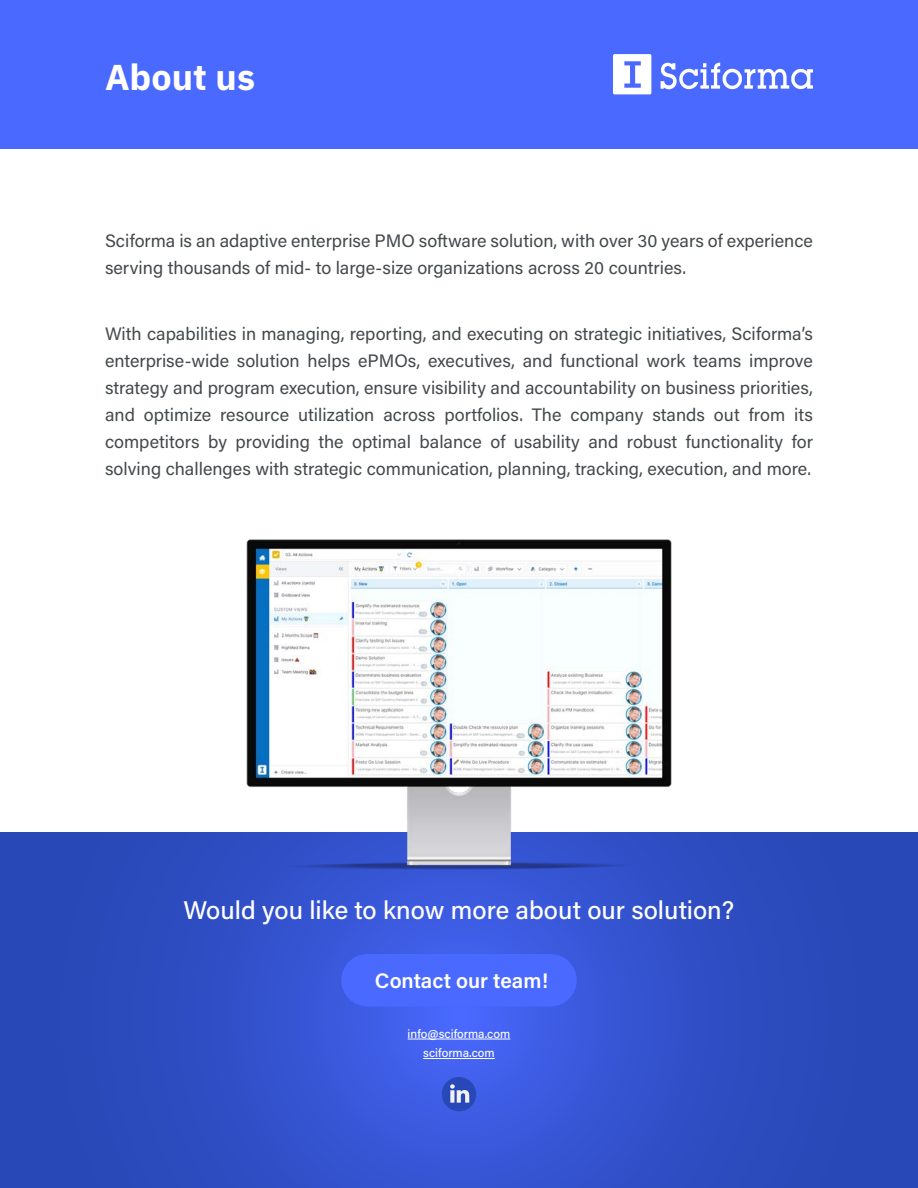
<style>
.page{position:relative;width:918px;height:1188px;background:#fff}
.page>*{position:absolute;margin:0;border:0;box-sizing:border-box;transform-origin:0 0}
.section_titles{font:700 36px "IBM Plex Sans";color:#fff}
.section_titles-2{font:500 25.5px "Acumin Pro";color:#fff}
.section_titles-3{font:600 21px "Acumin Pro";color:#fff}
.t1{font:18px/27px "Acumin Pro";color:#44494c}
.t2{font:500 12px "Acumin Pro";color:#fff}
</style>
<div class="page">
<div style="left:0;top:0;width:918px;height:148px;background:#4a69ff"></div>
<svg style="left:613px;top:54px;width:38px;height:40px;background:#e3e7ff"></svg>
<svg style="left:661px;top:63px;width:152px;height:26px"></svg>
<svg style="left:0;top:832px;width:918px;height:356px;background:#304fc6"></svg>
<hr style="left:408px;top:1039px;width:102px;height:1px;background:#fff">
<hr style="left:423px;top:1058px;width:72px;height:1px;background:#fff">
<div style="left:442px;top:1077px;width:34px;height:34px;background:#2948b7;border-radius:50%"></div>
<svg style="left:450px;top:1084px;width:19px;height:19px"></svg>
<img style="left:120px;top:539px;width:678px;height:418px">
<div style="left:341px;top:954px;width:236px;height:52px;background:#4a69ff;border-radius:26px"></div>
<p class="section_titles" style="left:105px;top:48px;width:152px">About us</p>
<p class="t1" style="left:105px;top:226px;width:709px">Sciforma is an adaptive enterprise PMO software solution, with over 30 years of experience serving thousands of mid- to large-size organizations across 20 countries.</p>
<p class="t1" style="left:105px;top:319px;width:710px;text-align:justify">With capabilities in managing, reporting, and executing on strategic initiatives, Sciforma’s enterprise-wide solution helps ePMOs, executives, and functional work teams improve strategy and program execution, ensure visibility and accountability on business priorities, and optimize resource utilization across portfolios. The company stands out from its competitors by providing the optimal balance of usability and robust functionality for solving challenges with strategic communication, planning, tracking, execution, and more.</p>
<p class="section_titles-2" style="left:184px;top:893px;width:552px">Would you like to know more about our solution?</p>
<p class="section_titles-3" style="left:375px;top:966px;width:175px">Contact our team!</p>
<p class="t2" style="left:408px;top:1025px;width:104px">info@sciforma.com</p>
<p class="t2" style="left:423px;top:1045px;width:73px">sciforma.com</p>
</div>
